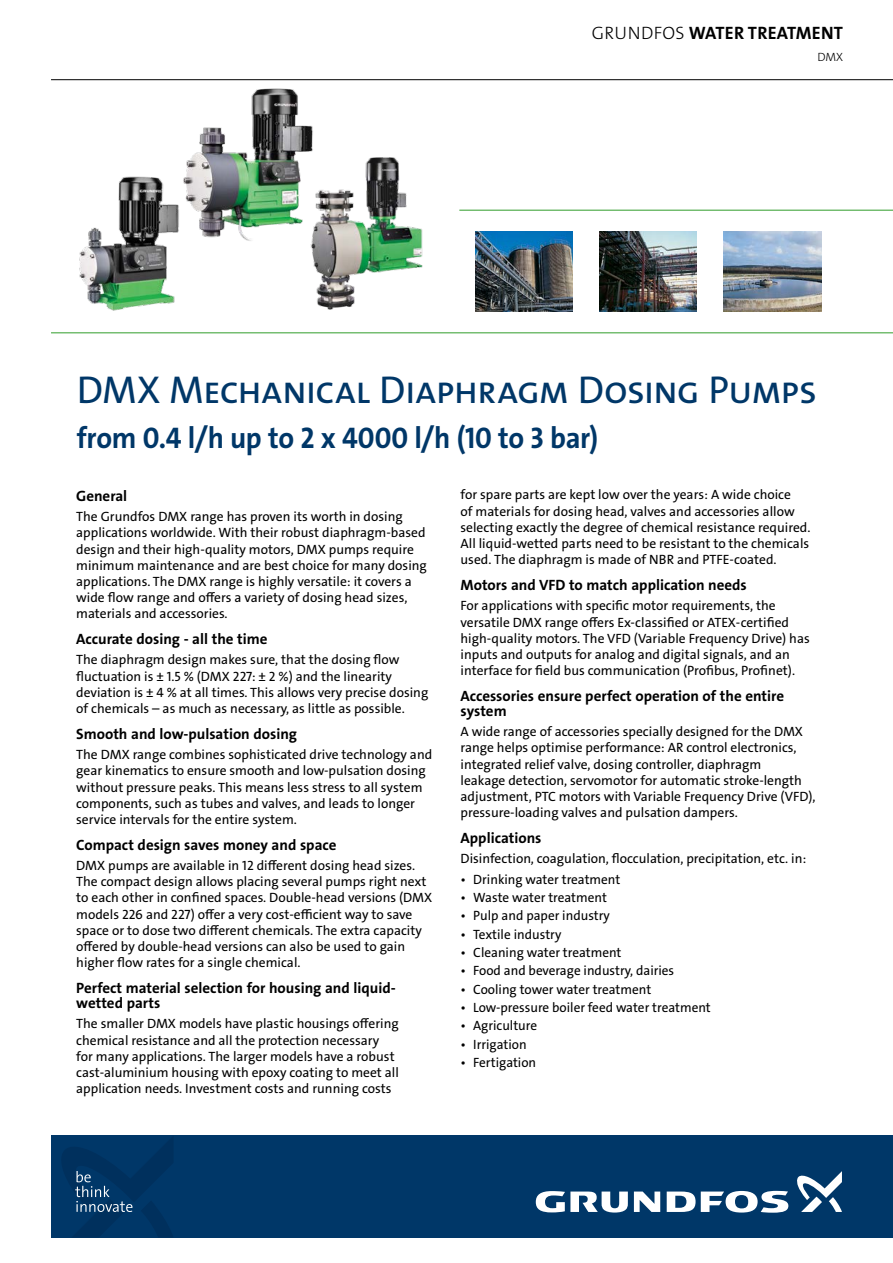
<style>
.page{position:relative;width:893px;height:1263px;background:#fff}
.page>*{position:absolute;margin:0;border:0;box-sizing:border-box;transform-origin:0 0}
.t1{font:39px "Grundfos The Sans V2 OT 5 R";letter-spacing:-.02em;color:#003768}
.t2{font:30px "Grundfos The Sans V2 OT 7 B";letter-spacing:-.005em;color:#003768;scale:.95 1}
.t3{font:18px "Grundfos The Sans V2 OT 7 B";letter-spacing:.015em;color:#000}
.t4{font:15px/15px "Grundfos The Sans V2 OT 7 B";color:#000}
.t5{font:13.5px/16.2px "Grundfos The Sans V2 OT 5 R";color:#000}
.t6{font:12px "Grundfos The Sans V2 OT 3 L";color:#000}
.s1{font-family:"Grundfos The Sans V2 OT 3 L"}
</style>
<div class="page">
<img style="left:599px;top:231px;width:98px;height:80px">
<img style="left:724px;top:231px;width:97px;height:80px">
<img style="left:475px;top:231px;width:98px;height:80px">
<hr style="left:51px;top:332px;width:842px;height:1px;background:#48a842">
<hr style="left:459px;top:210px;width:434px;height:1px;background:#48a842">
<img style="left:79px;top:176px;width:100px;height:135px">
<img style="left:183px;top:88px;width:130px;height:153px">
<img style="left:309px;top:153px;width:114px;height:157px">
<div style="left:51px;top:1135px;width:842px;height:102px;background:#003768"></div>
<svg style="left:62px;top:1137px;width:111px;height:100px"></svg>
<svg style="left:634px;top:1191px;width:26px;height:21px"></svg>
<svg style="left:536px;top:1191px;width:92px;height:21px"></svg>
<svg style="left:667px;top:1191px;width:121px;height:22px"></svg>
<svg style="left:797px;top:1171px;width:45px;height:41px"></svg>
<hr style="left:51px;top:79px;width:842px;height:1px;background:#000">
<h3 class="t3" style="left:592px;top:21px;width:253px"><span class="s1">GRUNDFOS</span> Water Treatment</h3>
<p class="t6" style="left:817px;top:49px;width:27px">DMX</p>
<h1 class="t1" style="left:77px;top:364px;width:742px">DMX Mechanical Diaphragm Dosing Pumps</h1>
<h2 class="t2" style="left:77px;top:418px;width:550px">from 0.4 l/h up to 2 x 4000 l/h (10 to 3 bar)</h2>
<p class="t4" style="left:76px;top:488px;width:53px">General</p>
<p class="t5" style="left:76px;top:509px;width:352px">The Grundfos DMX range has proven its worth in dosing applications worldwide. With their robust diaphragm-based design and their high-quality motors, DMX pumps require minimum maintenance and are best choice for many dosing applications. The DMX range is highly versatile: it covers a wide flow range and offers a variety of dosing head sizes, materials and accessories.</p>
<p class="t4" style="left:76px;top:632px;width:193px">Accurate dosing - all the time</p>
<p class="t5" style="left:76px;top:652px;width:354px">The diaphragm design makes sure, that the dosing flow fluctuation is ± 1.5 % (DMX 227: ± 2 %) and the linearity deviation is ± 4 % at all times. This allows very precise dosing of chemicals – as much as necessary, as little as possible.</p>
<p class="t4" style="left:76px;top:726px;width:222px">Smooth and low-pulsation dosing</p>
<p class="t5" style="left:76px;top:747px;width:358px">The DMX range combines sophisticated drive technology and gear kinematics to ensure smooth and low-pulsation dosing without pressure peaks. This means less stress to all system components, such as tubes and valves, and leads to longer service intervals for the entire system.</p>
<p class="t4" style="left:76px;top:837px;width:262px">Compact design saves money and space</p>
<p class="t5" style="left:76px;top:857px;width:357px">DMX pumps are available in 12 different dosing head sizes.<br>The compact design allows placing several pumps right next to each other in confined spaces. Double-head versions (DMX models 226 and 227) offer a very cost-efficient way to save space or to dose two different chemicals. The extra capacity offered by double-head versions can also be used to gain higher flow rates for a single chemical.</p>
<p class="t4" style="left:76px;top:980px;width:321px">Perfect material selection for housing and liquid&shy;wetted parts</p>
<p class="t5" style="left:76px;top:1016px;width:324px">The smaller DMX models have plastic housings offering chemical resistance and all the protection necessary for many applications. The larger models have a robust cast-aluminium housing with epoxy coating to meet all application needs. Investment costs and running costs</p>
<p class="t5" style="left:460px;top:487px;width:351px">for spare parts are kept low over the years: A wide choice<br>of materials for dosing head, valves and accessories allow selecting exactly the degree of chemical resistance required.<br>All liquid-wetted parts need to be resistant to the chemicals used. The diaphragm is made of NBR and PTFE-coated.</p>
<p class="t4" style="left:460px;top:577px;width:288px">Motors and VFD to match application needs</p>
<p class="t5" style="left:460px;top:598px;width:351px">For applications with specific motor requirements, the versatile DMX range offers Ex-classified or ATEX-certified high-quality motors. The VFD (Variable Frequency Drive) has inputs and outputs for analog and digital signals, and an interface for field bus communication (Profibus, Profinet).</p>
<p class="t4" style="left:460px;top:688px;width:325px">Accessories ensure perfect operation of the entire system</p>
<p class="t5" style="left:460px;top:724px;width:357px">A wide range of accessories specially designed for the DMX range helps optimise performance: AR control electronics, integrated relief valve, dosing controller, diaphragm<br>leakage detection, servomotor for automatic stroke-length adjustment, PTC motors with Variable Frequency Drive (VFD), pressure-loading valves and pulsation dampers.</p>
<p class="t4" style="left:460px;top:830px;width:82px">Applications</p>
<p class="t5" style="left:460px;top:851px;width:347px">Disinfection, coagulation, flocculation, precipitation, etc. in:</p>
<p class="t5" style="left:460px;top:871px;width:161px">• Drinking water treatment</p>
<p class="t5" style="left:460px;top:889px;width:148px">• Waste water treatment</p>
<p class="t5" style="left:460px;top:908px;width:151px">• Pulp and paper industry</p>
<p class="t5" style="left:460px;top:926px;width:102px">• Textile industry</p>
<p class="t5" style="left:460px;top:944px;width:162px">• Cleaning water treatment</p>
<p class="t5" style="left:460px;top:963px;width:215px">• Food and beverage industry, dairies</p>
<p class="t5" style="left:460px;top:981px;width:192px">• Cooling tower water treatment</p>
<p class="t5" style="left:460px;top:999px;width:252px">• Low-pressure boiler feed water treatment</p>
<p class="t5" style="left:460px;top:1018px;width:78px">• Agriculture</p>
<p class="t5" style="left:460px;top:1036px;width:68px">• Irrigation</p>
<p class="t5" style="left:460px;top:1054px;width:77px">• Fertigation</p>
</div>
